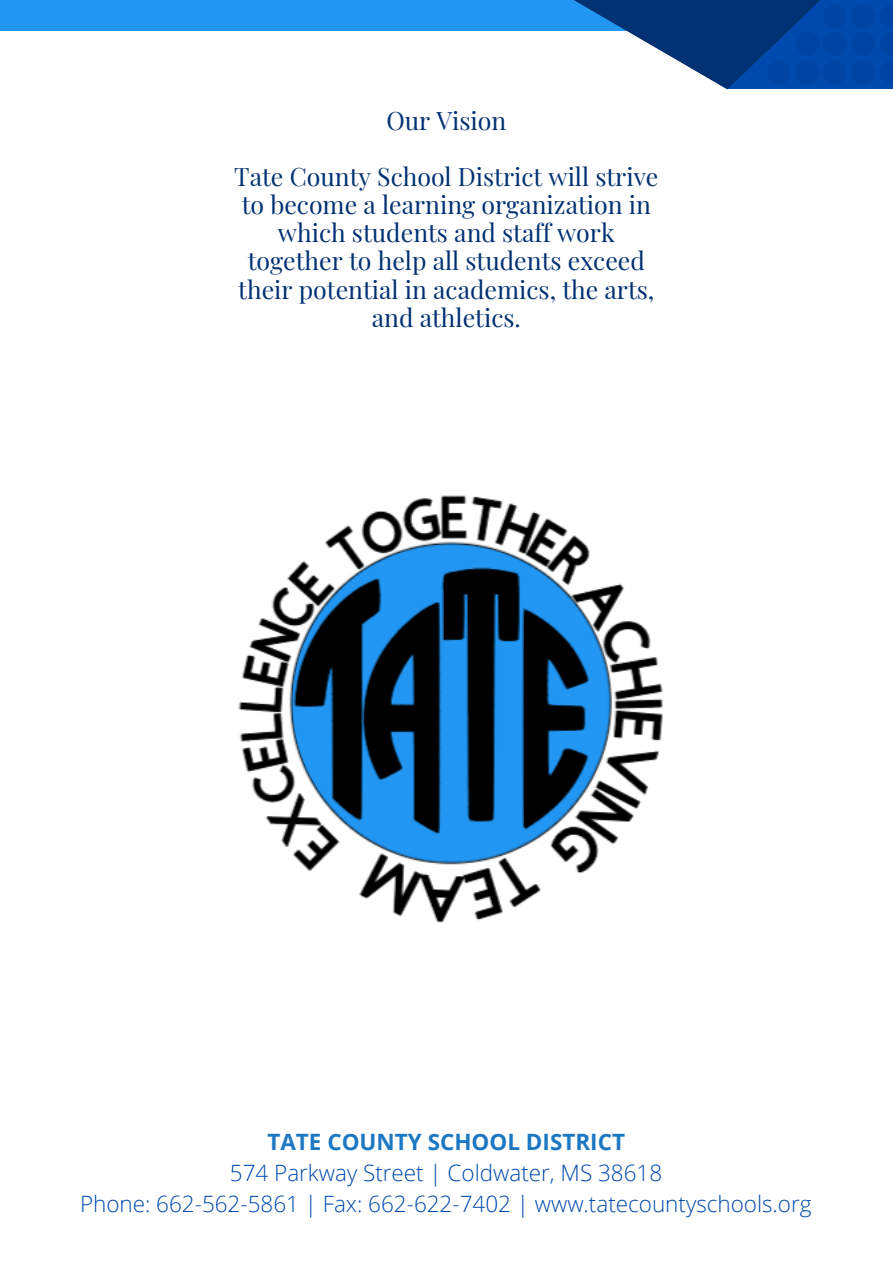
<style>
.page{position:relative;width:893px;height:1264px;background:#fff}
.page>*{position:absolute;margin:0;border:0;box-sizing:border-box;transform-origin:0 0}
.t1{font:24.9px/28px "Playfair Display";color:#003172;text-align:center}
.t2{font:300 22.5px "Open Sans";color:#004aad}
.t3{font:700 22.5px "Open Sans";color:#1c78c2}
</style>
<div class="page">
<div style="left:0;top:0;width:699px;height:31px;background:#2296f3"></div>
<svg style="left:574px;top:0;width:153px;height:89px"></svg>
<svg style="left:727px;top:0;width:165px;height:89px;background:#003986"></svg>
<svg style="left:766px;top:4px;width:126px;height:80px;background:#0044a0"></svg>
<img style="left:238px;top:495px;width:425px;height:428px">
<p class="t1" style="left:386px;top:105px;width:121px">Our Vision</p>
<p class="t1" style="left:234px;top:162px;width:425px">Tate County School District will strive to become a learning organization in which students and staff work together to help all students exceed their potential in academics, the arts, and athletics.</p>
<p class="t3" style="left:267px;top:1125px;width:359px">TATE COUNTY SCHOOL DISTRICT</p>
<p class="t2" style="left:230px;top:1156px;width:434px">574 Parkway Street | Coldwater, MS 38618</p>
<p class="t2" style="left:80px;top:1188px;width:733px">Phone: 662-562-5861 | Fax: 662-622-7402 | www.tatecountyschools.org</p>
</div>
